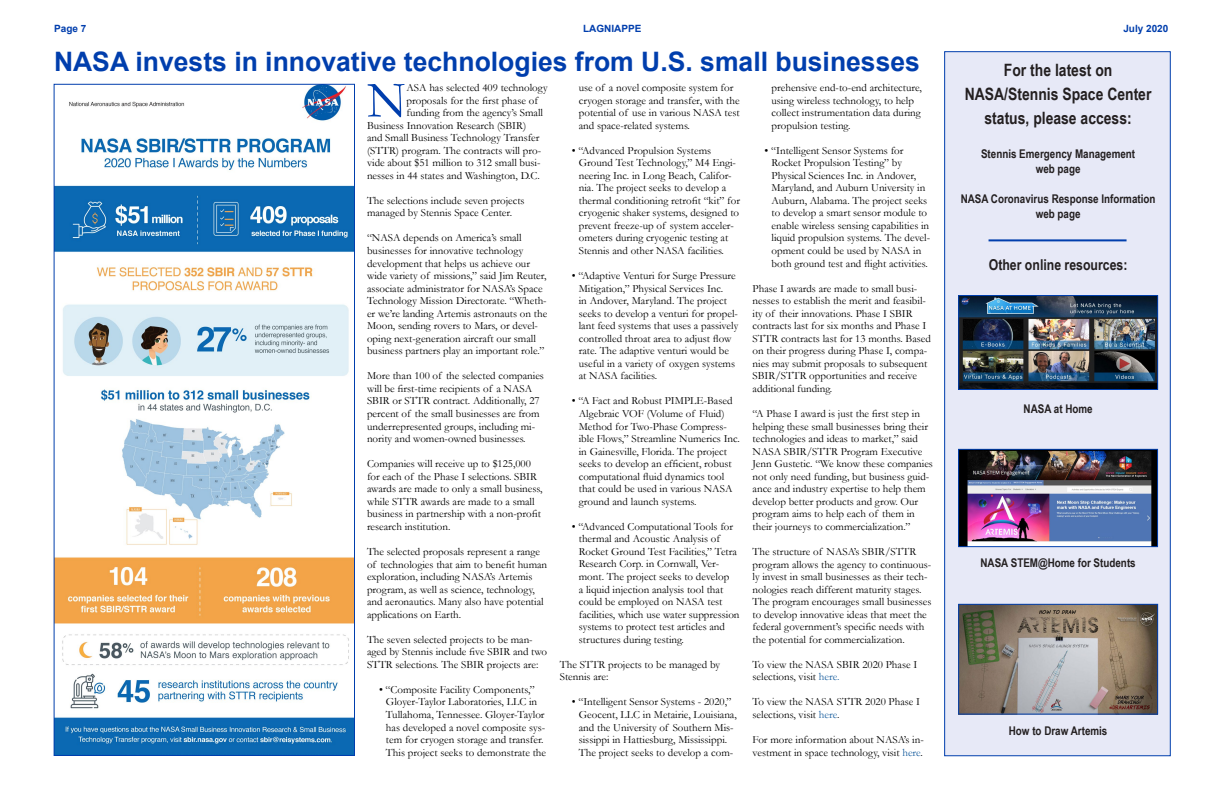
<style>
.page{position:relative;width:1224px;height:792px;background:#fff}
.page>*{position:absolute;margin:0;border:0;box-sizing:border-box;transform-origin:0 0}
.t1{font:51.2px "Garamond";color:#003ead}
.t2{font:700 26.8px "Arial";color:#003ead}
.t3{font:700 17px "Arial Narrow";color:#231f20}
.t4{font:700 15px "Arial Narrow";color:#231f20}
.t5{font:700 12px "Arial Narrow";color:#231f20}
.t6{font:11px/12.5px "Garamond";color:#000}
.t7{font:700 10px "Arial";color:#003ead}
.s1{color:#175d9e}
</style>
<div class="page">
<div style="left:944px;top:51px;width:227px;height:705px;background:#e7e9f7;border:1px solid #003ead"></div>
<img style="left:56px;top:86px;width:297px;height:668px">
<img style="left:960px;top:297px;width:196px;height:91px">
<div style="left:958px;top:295px;width:200px;height:95px;border:1px solid #003ead"></div>
<img style="left:960px;top:451px;width:196px;height:94px">
<div style="left:958px;top:449px;width:200px;height:98px;border:1px solid #003ead"></div>
<img style="left:960px;top:606px;width:196px;height:107px">
<div style="left:958px;top:604px;width:200px;height:111px;border:1px solid #003ead"></div>
<hr style="left:989px;top:239px;width:138px;height:2px;background:#003ead">
<p class="t7" style="left:54px;top:22px;width:34px">Page 7</p>
<p class="t7" style="left:583px;top:22px;width:60px">LAGNIAPPE</p>
<p class="t7" style="left:1123px;top:22px;width:47px">July 2020</p>
<p class="t3" style="left:1004px;top:57px;width:110px">For the latest on</p>
<p class="t3" style="left:965px;top:81px;width:188px">NASA/Stennis Space Center</p>
<p class="t3" style="left:985px;top:105px;width:149px">status, please access:</p>
<p class="t5" style="left:981px;top:145px;width:156px">Stennis Emergency Management</p>
<p class="t5" style="left:1036px;top:160px;width:46px">web page</p>
<p class="t5" style="left:961px;top:190px;width:196px">NASA Coronavirus Response Information</p>
<p class="t5" style="left:1036px;top:205px;width:46px">web page</p>
<p class="t4" style="left:989px;top:254px;width:140px">Other online resources:</p>
<p class="t2" style="left:54px;top:42px;width:868px">NASA invests in innovative technologies from U.S. small businesses</p>
<p class="t1" style="left:367px;top:66px;width:41px">N</p>
<p class="t6" style="left:406px;top:81px;width:143px">ASA has selected 409 technology</p>
<p class="t6" style="left:772px;top:81px;width:152px">prehensive end-to-end architecture, using wireless technology, to help collect instrumentation data during propulsion testing.</p>
<p class="t6" style="left:772px;top:144px;width:160px;text-indent:-7px">• “Intelligent Sensor Systems for Rocket Propulsion Testing” by Physical Sciences Inc. in Andover, Maryland, and Auburn University in Auburn, Alabama. The project seeks to develop a smart sensor module to enable wireless sensing capabilities in liquid propulsion systems. The devel&shy;opment could be used by NASA in both ground test and flight activities.</p>
<p class="t6" style="left:753px;top:282px;width:180px">Phase I awards are made to small busi&shy;nesses to establish the merit and feasibil&shy;ity of their innovations. Phase I SBIR contracts last for six months and Phase I STTR contracts last for 13 months. Based on their progress during Phase I, compa&shy;nies may submit proposals to subsequent SBIR/STTR opportunities and receive additional funding.</p>
<p class="t6" style="left:753px;top:407px;width:182px">“A Phase I award is just the first step in helping these small businesses bring their technologies and ideas to market,” said NASA SBIR/STTR Program Executive Jenn Gustetic. “We know these companies not only need funding, but business guid&shy;ance and industry expertise to help them develop better products and grow. Our program aims to help each of them in their journeys to commercialization.”</p>
<p class="t6" style="left:753px;top:545px;width:180px">The structure of NASA’s SBIR/STTR program allows the agency to continuous&shy;ly invest in small businesses as their tech&shy;nologies reach different maturity stages.<br>The program encourages small businesses to develop innovative ideas that meet the federal government’s specific needs with the potential for commercialization.</p>
<p class="t6" style="left:753px;top:658px;width:166px">To view the NASA SBIR 2020 Phase I selections, visit <span class="s1">here.</span></p>
<p class="t6" style="left:753px;top:695px;width:169px">To view the NASA STTR 2020 Phase I selections, visit <span class="s1">here</span>.</p>
<p class="t6" style="left:753px;top:733px;width:173px">For more information about NASA’s in&shy;vestment in space technology, visit <span class="s1">here</span>.</p>
<p class="t6" style="left:579px;top:81px;width:162px">use of a novel composite system for cryogen storage and transfer, with the potential of use in various NASA test and space-related systems.</p>
<p class="t6" style="left:579px;top:144px;width:163px;text-indent:-7px">• “Advanced Propulsion Systems Ground Test Technology,” M4 Engi&shy;neering Inc. in Long Beach, Califor&shy;nia. The project seeks to develop a thermal conditioning retrofit “kit” for cryogenic shaker systems, designed to prevent freeze-up of system acceler&shy;ometers during cryogenic testing at Stennis and other NASA facilities.</p>
<p class="t6" style="left:579px;top:269px;width:161px;text-indent:-7px">• “Adaptive Venturi for Surge Pressure Mitigation,” Physical Services Inc.<br>in Andover, Maryland. The project seeks to develop a venturi for propel&shy;lant feed systems that uses a passively controlled throat area to adjust flow rate. The adaptive venturi would be useful in a variety of oxygen systems at NASA facilities.</p>
<p class="t6" style="left:579px;top:394px;width:163px;text-indent:-7px">• “A Fact and Robust PIMPLE-Based Algebraic VOF (Volume of Fluid)<br>Method for Two-Phase Compress&shy;ible Flows,” Streamline Numerics Inc. in Gainesville, Florida. The project seeks to develop an efficient, robust computational fluid dynamics tool that could be used in various NASA ground and launch systems.</p>
<p class="t6" style="left:579px;top:520px;width:162px;text-indent:-7px">• “Advanced Computational Tools for thermal and Acoustic Analysis of Rocket Ground Test Facilities,” Tetra Research Corp. in Cornwall, Ver&shy;mont. The project seeks to develop<br>a liquid injection analysis tool that could be employed on NASA test facilities, which use water suppression systems to protect test articles and structures during testing.</p>
<p class="t6" style="left:560px;top:658px;width:162px">The STTR projects to be managed by<br>Stennis are:</p>
<p class="t6" style="left:579px;top:695px;width:160px;text-indent:-7px">• “Intelligent Sensor Systems - 2020,” Geocent, LLC in Metairie, Louisiana, and the University of Southern Mis&shy;sissippi in Hattiesburg, Mississippi.<br>The project seeks to develop a com-</p>
<p class="t6" style="left:406px;top:94px;width:133px">proposals for the first phase of</p>
<p class="t6" style="left:406px;top:106px;width:138px">funding from the agency’s Small</p>
<p class="t6" style="left:367px;top:119px;width:161px">Business Innovation Research (SBIR)</p>
<p class="t6" style="left:367px;top:131px;width:174px">and Small Business Technology Transfer</p>
<p class="t6" style="left:367px;top:144px;width:176px">(STTR) program. The contracts will pro-</p>
<p class="t6" style="left:367px;top:156px;width:175px">vide about $51 million to 312 small busi-</p>
<p class="t6" style="left:367px;top:169px;width:174px">nesses in 44 states and Washington, D.C.</p>
<p class="t6" style="left:367px;top:194px;width:159px">The selections include seven projects managed by Stennis Space Center.</p>
<p class="t6" style="left:367px;top:231px;width:182px">“NASA depends on America’s small businesses for innovative technology development that helps us achieve our wide variety of missions,” said Jim Reuter, associate administrator for NASA’s Space Technology Mission Directorate. “Wheth&shy;er we’re landing Artemis astronauts on the Moon, sending rovers to Mars, or devel&shy;oping next-generation aircraft our small business partners play an important role.”</p>
<p class="t6" style="left:367px;top:369px;width:178px">More than 100 of the selected companies will be first-time recipients of a NASA SBIR or STTR contract. Additionally, 27 percent of the small businesses are from underrepresented groups, including mi&shy;nority and women-owned businesses.</p>
<p class="t6" style="left:367px;top:457px;width:177px">Companies will receive up to $125,000 for each of the Phase I selections. SBIR awards are made to only a small business, while STTR awards are made to a small business in partnership with a non-profit research institution.</p>
<p class="t6" style="left:367px;top:545px;width:182px">The selected proposals represent a range of technologies that aim to benefit human exploration, including NASA’s Artemis program, as well as science, technology, and aeronautics. Many also have potential applications on Earth.</p>
<p class="t6" style="left:367px;top:633px;width:182px">The seven selected projects to be man&shy;aged by Stennis include five SBIR and two<br>STTR selections. The SBIR projects are:</p>
<p class="t6" style="left:386px;top:683px;width:162px;text-indent:-7px">• “Composite Facility Components,” Gloyer-Taylor Laboratories, LLC in Tullahoma, Tennessee. Gloyer-Taylor has developed a novel composite sys&shy;tem for cryogen storage and transfer.<br>This project seeks to demonstrate the</p>
<p class="t5" style="left:1024px;top:400px;width:71px">NASA at Home</p>
<p class="t5" style="left:981px;top:554px;width:157px">NASA STEM@Home for Students</p>
<p class="t5" style="left:1009px;top:722px;width:100px">How to Draw Artemis</p>
</div>
